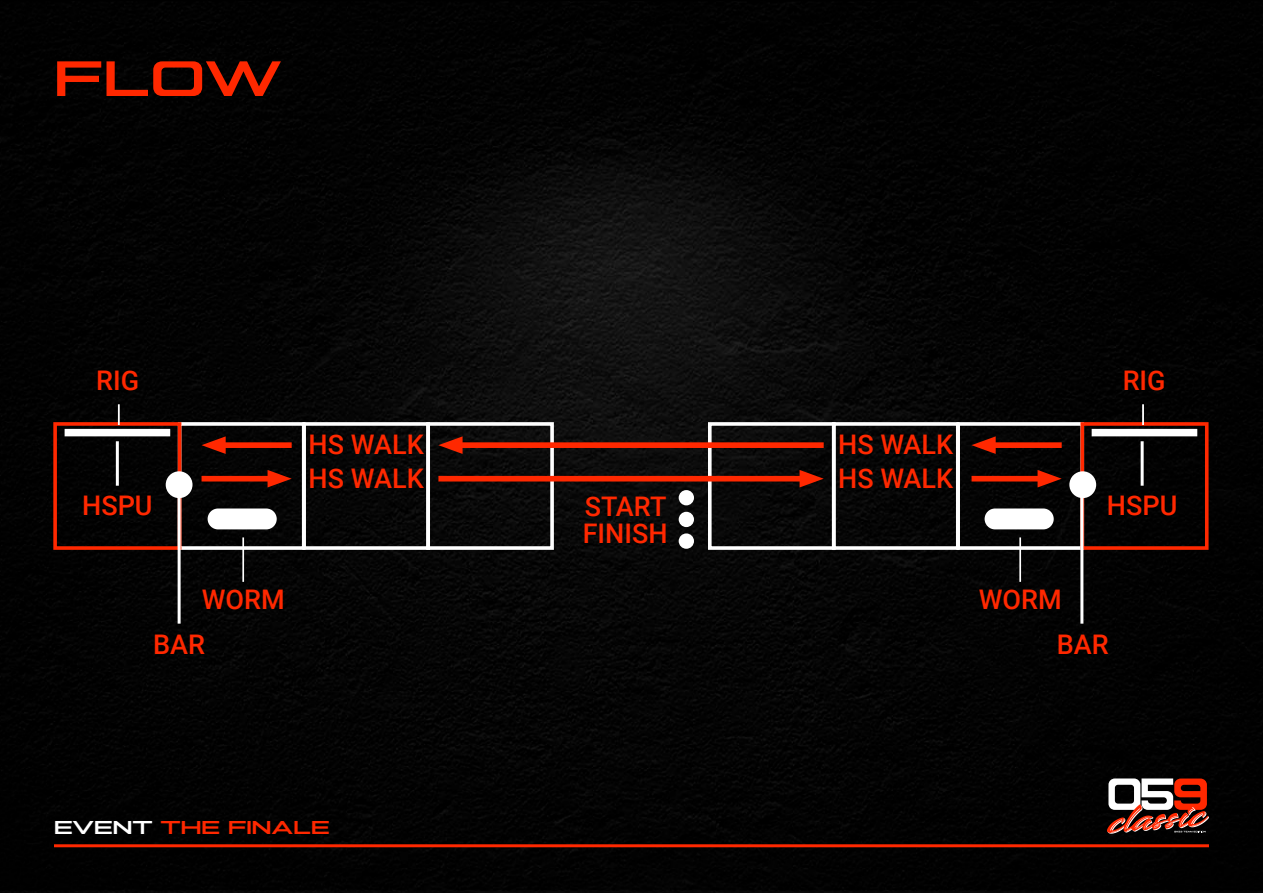
<style>
.page{position:relative;width:1263px;height:893px;background:#fff}
.page>*{position:absolute;margin:0;border:0;box-sizing:border-box;transform-origin:0 0}
.t1{font:700 52.5px "Akrux";color:#ff2800}
.t2{font:500 27px/34px "Roboto";color:#ff2800}
.t3{font:700 19.65px "Akrux";color:#ff2800}
.s1{color:#fff}
</style>
<div class="page">
<img style="left:0;top:0;width:1263px;height:893px">
<hr style="left:54px;top:844px;width:1155px;height:3px;background:#ff2800">
<svg style="left:1107px;top:778px;width:102px;height:56px"></svg>
<div style="left:679px;top:490px;width:15px;height:15px;background:#fff;border-radius:50%"></div>
<div style="left:679px;top:512px;width:15px;height:15px;background:#fff;border-radius:50%"></div>
<div style="left:679px;top:533px;width:15px;height:16px;background:#fff;border-radius:50%"></div>
<div style="left:708px;top:422px;width:128px;height:128px;border:4px solid #fff"></div>
<div style="left:832px;top:422px;width:127px;height:128px;border:4px solid #fff"></div>
<div style="left:956px;top:422px;width:128px;height:128px;border:4px solid #fff"></div>
<div style="left:1080px;top:422px;width:128px;height:128px;border:4px solid #ff2800"></div>
<div style="left:1069px;top:471px;width:27px;height:27px;background:#fff;border-radius:50%"></div>
<hr style="left:1142px;top:404px;width:2px;height:21px;background:#fff">
<div style="left:1092px;top:429px;width:105px;height:7px;background:#fff"></div>
<div style="left:426px;top:422px;width:128px;height:128px;border:4px solid #fff"></div>
<div style="left:302px;top:422px;width:128px;height:128px;border:4px solid #fff"></div>
<div style="left:178px;top:422px;width:127px;height:128px;border:4px solid #fff"></div>
<div style="left:53px;top:422px;width:128px;height:128px;border:4px solid #ff2800"></div>
<div style="left:166px;top:471px;width:26px;height:27px;background:#fff;border-radius:50%"></div>
<hr style="left:118px;top:404px;width:2px;height:21px;background:#fff">
<div style="left:208px;top:508px;width:69px;height:21px;background:#fff;border-radius:10px"></div>
<div style="left:984px;top:508px;width:70px;height:21px;background:#fff;border-radius:10px"></div>
<hr style="left:242px;top:537px;width:2px;height:45px;background:#fff">
<hr style="left:1019px;top:537px;width:2px;height:45px;background:#fff">
<hr style="left:1080px;top:486px;width:3px;height:138px;background:#fff">
<hr style="left:178px;top:486px;width:3px;height:138px;background:#fff">
<hr style="left:116px;top:441px;width:3px;height:45px;background:#fff">
<hr style="left:1141px;top:441px;width:3px;height:45px;background:#fff">
<div style="left:65px;top:429px;width:105px;height:7px;background:#fff"></div>
<div style="left:453px;top:442px;width:371px;height:6px;background:#ff2800"></div>
<svg style="left:438px;top:436px;width:25px;height:18px"></svg>
<div style="left:438px;top:476px;width:371px;height:5px;background:#ff2800"></div>
<svg style="left:799px;top:470px;width:25px;height:17px"></svg>
<div style="left:986px;top:442px;width:76px;height:6px;background:#ff2800"></div>
<svg style="left:971px;top:436px;width:25px;height:18px"></svg>
<div style="left:971px;top:476px;width:76px;height:5px;background:#ff2800"></div>
<svg style="left:1037px;top:470px;width:25px;height:17px"></svg>
<div style="left:216px;top:442px;width:76px;height:6px;background:#ff2800"></div>
<svg style="left:202px;top:436px;width:24px;height:18px"></svg>
<div style="left:202px;top:476px;width:75px;height:5px;background:#ff2800"></div>
<svg style="left:268px;top:470px;width:24px;height:17px"></svg>
<h1 class="t1" style="left:54px;top:48px;width:230px">FLOW</h1>
<p class="t2" style="left:96px;top:363px;width:44px">RIG</p>
<p class="t2" style="left:309px;top:426px;width:117px">HS WALK<br>HS WALK</p>
<p class="t2" style="left:838px;top:426px;width:117px">HS WALK<br>HS WALK</p>
<p class="t2" style="left:1123px;top:363px;width:44px">RIG</p>
<p class="t2" style="left:82px;top:488px;width:72px">HSPU</p>
<p class="t2" style="left:1107px;top:488px;width:72px">HSPU</p>
<p class="t2" style="left:583px;top:492px;width:86px;line-height:27px">START<br>FINISH</p>
<p class="t2" style="left:202px;top:581px;width:84px">WORM</p>
<p class="t2" style="left:979px;top:581px;width:84px">WORM</p>
<p class="t2" style="left:153px;top:626px;width:53px">BAR</p>
<p class="t2" style="left:1057px;top:626px;width:53px">BAR</p>
<p class="t3" style="left:54px;top:816px;width:277px"><span class="s1">EVENT</span> THE FINALE</p>
</div>
